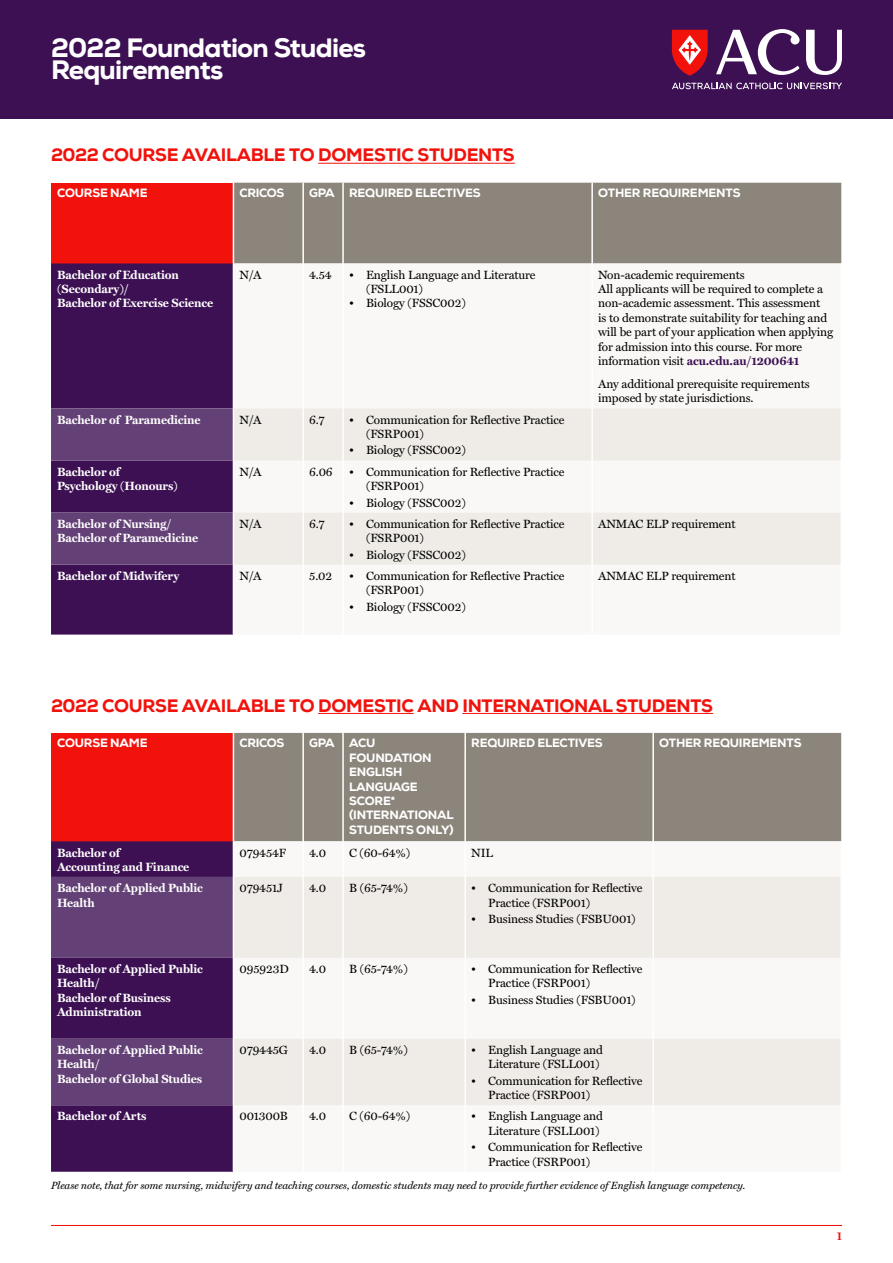
<style>
.page{position:relative;width:893px;height:1263px;background:#fff}
.page>*{position:absolute;margin:0;border:0;box-sizing:border-box;transform-origin:0 0}
.t1{font:800 26.55px/22.6px "Nexa";letter-spacing:-.03em;color:#fff}
.t2{font:800 18px "Nexa";letter-spacing:-.015em;color:#f2120c}
.t3{font:12px/14.4px "Miller Text";letter-spacing:-.01em;color:#000}
.t4{font:700 12px/14.4px "Miller Text";letter-spacing:-.01em;color:#fff}
.t5{font:800 12px/14.4px "Nexa";letter-spacing:-.015em;color:#fff}
.t6{font:700 11.25px "Miller Text";color:#f2120c}
.t7{font:italic 10.5px "Miller Text";letter-spacing:-.01em;color:#000}
.s1{font-weight:700;color:#3c1053}
</style>
<div class="page">
<div style="left:0;top:0;width:893px;height:118px;background:#3c1053"></div>
<svg style="left:672px;top:30px;width:36px;height:46px"></svg>
<svg style="left:672px;top:83px;width:170px;height:6px"></svg>
<svg style="left:806px;top:30px;width:36px;height:45px"></svg>
<svg style="left:716px;top:29px;width:83px;height:46px"></svg>
<hr style="left:51px;top:1225px;width:791px;height:1px;background:#f2120c">
<hr style="left:318px;top:163px;width:197px;height:1px;background:#f2120c">
<div style="left:51px;top:183px;width:182px;height:80px;background:#f2120c"></div>
<div style="left:234px;top:183px;width:607px;height:80px;background:#8c857b"></div>
<div style="left:51px;top:263px;width:182px;height:372px;background:#3c1053"></div>
<svg style="left:51px;top:408px;width:182px;height:157px"></svg>
<svg style="left:234px;top:408px;width:606px;height:157px;fill:#efebe6"></svg>
<hr style="left:302px;top:408px;width:2px;height:52px;background:#fff">
<hr style="left:342px;top:408px;width:2px;height:52px;background:#fff">
<hr style="left:591px;top:408px;width:2px;height:52px;background:#fff">
<hr style="left:302px;top:460px;width:2px;height:53px;background:#fff">
<hr style="left:342px;top:460px;width:2px;height:53px;background:#fff">
<hr style="left:591px;top:460px;width:2px;height:53px;background:#fff">
<hr style="left:302px;top:513px;width:2px;height:52px;background:#fff">
<hr style="left:342px;top:513px;width:2px;height:52px;background:#fff">
<hr style="left:591px;top:513px;width:2px;height:52px;background:#fff">
<hr style="left:302px;top:183px;width:2px;height:80px;background:#fff">
<hr style="left:342px;top:183px;width:2px;height:80px;background:#fff">
<hr style="left:591px;top:183px;width:2px;height:80px;background:#fff">
<hr style="left:318px;top:713px;width:96px;height:1px;background:#f2120c">
<hr style="left:462px;top:713px;width:251px;height:1px;background:#f2120c">
<div style="left:51px;top:733px;width:182px;height:108px;background:#f2120c"></div>
<div style="left:234px;top:733px;width:607px;height:108px;background:#8c857b"></div>
<div style="left:51px;top:841px;width:182px;height:331px;background:#3c1053"></div>
<div style="left:234px;top:841px;width:606px;height:265px;background:#f9f8f6"></div>
<svg style="left:51px;top:877px;width:182px;height:228px"></svg>
<svg style="left:234px;top:877px;width:606px;height:228px;fill:#efebe6"></svg>
<hr style="left:302px;top:841px;width:2px;height:36px;background:#fff">
<hr style="left:342px;top:841px;width:2px;height:36px;background:#fff">
<hr style="left:464px;top:841px;width:2px;height:36px;background:#fff">
<hr style="left:652px;top:841px;width:2px;height:36px;background:#fff">
<hr style="left:302px;top:877px;width:2px;height:81px;background:#fff">
<hr style="left:342px;top:877px;width:2px;height:81px;background:#fff">
<hr style="left:464px;top:877px;width:2px;height:81px;background:#fff">
<hr style="left:652px;top:877px;width:2px;height:81px;background:#fff">
<hr style="left:302px;top:958px;width:2px;height:81px;background:#fff">
<hr style="left:342px;top:958px;width:2px;height:81px;background:#fff">
<hr style="left:464px;top:958px;width:2px;height:81px;background:#fff">
<hr style="left:652px;top:958px;width:2px;height:81px;background:#fff">
<hr style="left:302px;top:1039px;width:2px;height:66px;background:#fff">
<hr style="left:342px;top:1039px;width:2px;height:66px;background:#fff">
<hr style="left:464px;top:1039px;width:2px;height:66px;background:#fff">
<hr style="left:652px;top:1039px;width:2px;height:66px;background:#fff">
<hr style="left:302px;top:1105px;width:2px;height:67px;background:#fff">
<hr style="left:342px;top:1105px;width:2px;height:67px;background:#fff">
<hr style="left:464px;top:1105px;width:2px;height:67px;background:#fff">
<hr style="left:652px;top:1105px;width:2px;height:67px;background:#fff">
<hr style="left:302px;top:733px;width:2px;height:108px;background:#fff">
<hr style="left:342px;top:733px;width:2px;height:108px;background:#fff">
<hr style="left:464px;top:733px;width:2px;height:108px;background:#fff">
<hr style="left:652px;top:733px;width:2px;height:108px;background:#fff">
<h1 class="t1" style="left:51px;top:36px;width:317px">2022 Foundation Studies<br>Requirements</h1>
<h2 class="t2" style="left:51px;top:144px;width:465px">2022 COURSE AVAILABLE TO DOMESTIC STUDENTS</h2>
<p class="t5" style="left:57px;top:186px;width:92px">COURSE NAME</p>
<p class="t5" style="left:239px;top:186px;width:46px">CRICOS</p>
<p class="t5" style="left:309px;top:186px;width:173px">GPA REQUIRED ELECTIVES</p>
<p class="t5" style="left:598px;top:186px;width:144px">OTHER REQUIREMENTS</p>
<p class="t4" style="left:57px;top:267px;width:158px">Bachelor of Education (Secondary)/<br>Bachelor of Exercise Science</p>
<p class="t3" style="left:239px;top:266px;width:23px">N/A</p>
<p class="t3" style="left:309px;top:266px;width:24px">4.54</p>
<p class="t3" style="left:366px;top:266px;width:171px;text-indent:-17px">• English Language and Literature (FSLL001)</p>
<p class="t3" style="left:349px;top:295px;width:118px">• Biology (FSSC002)</p>
<p class="t4" style="left:57px;top:412px;width:145px">Bachelor of Paramedicine</p>
<p class="t3" style="left:239px;top:411px;width:23px">N/A</p>
<p class="t3" style="left:309px;top:411px;width:17px">6.7</p>
<p class="t3" style="left:366px;top:411px;width:200px;text-indent:-17px">• Communication for Reflective Practice (FSRP001)</p>
<p class="t3" style="left:349px;top:442px;width:118px">• Biology (FSSC002)</p>
<p class="t4" style="left:57px;top:464px;width:122px">Bachelor of<br>Psychology (Honours)</p>
<p class="t3" style="left:239px;top:463px;width:23px">N/A</p>
<p class="t3" style="left:309px;top:463px;width:25px">6.06</p>
<p class="t3" style="left:366px;top:463px;width:200px;text-indent:-17px">• Communication for Reflective Practice (FSRP001)</p>
<p class="t3" style="left:349px;top:494px;width:118px">• Biology (FSSC002)</p>
<p class="t4" style="left:57px;top:516px;width:143px">Bachelor of Nursing/<br>Bachelor of Paramedicine</p>
<p class="t3" style="left:239px;top:516px;width:23px">N/A</p>
<p class="t3" style="left:309px;top:516px;width:17px">6.7</p>
<p class="t3" style="left:366px;top:516px;width:200px;text-indent:-17px">• Communication for Reflective Practice (FSRP001)</p>
<p class="t3" style="left:349px;top:546px;width:118px">• Biology (FSSC002)</p>
<p class="t4" style="left:57px;top:568px;width:124px">Bachelor of Midwifery</p>
<p class="t3" style="left:239px;top:568px;width:23px">N/A</p>
<p class="t3" style="left:309px;top:568px;width:25px">5.02</p>
<p class="t3" style="left:366px;top:568px;width:200px;text-indent:-17px">• Communication for Reflective Practice (FSRP001)</p>
<p class="t3" style="left:349px;top:599px;width:118px">• Biology (FSSC002)</p>
<p class="t3" style="left:598px;top:266px;width:237px">Non-academic requirements<br>All applicants will be required to complete a non-academic assessment. This assessment<br>is to demonstrate suitability for teaching and will be part of your application when applying for admission into this course. For more information visit <span class="s1">acu.edu.au/1200641</span></p>
<p class="t3" style="left:598px;top:376px;width:213px">Any additional prerequisite requirements imposed by state jurisdictions.</p>
<p class="t3" style="left:598px;top:516px;width:139px">ANMAC ELP requirement</p>
<p class="t3" style="left:598px;top:568px;width:139px">ANMAC ELP requirement</p>
<h2 class="t2" style="left:51px;top:694px;width:663px">2022 COURSE AVAILABLE TO DOMESTIC AND INTERNATIONAL STUDENTS</h2>
<p class="t5" style="left:57px;top:736px;width:92px">COURSE NAME</p>
<p class="t5" style="left:239px;top:736px;width:46px">CRICOS</p>
<p class="t5" style="left:349px;top:736px;width:106px;text-indent:-40px">GPA ACU<br>FOUNDATION<br>ENGLISH<br>LANGUAGE<br>SCORE* (INTERNATIONAL<br>STUDENTS ONLY)</p>
<p class="t5" style="left:471px;top:736px;width:133px">REQUIRED ELECTIVES</p>
<p class="t5" style="left:659px;top:736px;width:144px">OTHER REQUIREMENTS</p>
<p class="t4" style="left:57px;top:845px;width:134px">Bachelor of<br>Accounting and Finance</p>
<p class="t3" style="left:239px;top:844px;width:48px">079454F</p>
<p class="t3" style="left:309px;top:844px;width:18px">4.0</p>
<p class="t3" style="left:349px;top:844px;width:63px">C (60-64%)</p>
<p class="t3" style="left:471px;top:844px;width:23px">NIL</p>
<p class="t4" style="left:57px;top:880px;width:147px">Bachelor of Applied Public<br>Health</p>
<p class="t3" style="left:239px;top:880px;width:45px">079451J</p>
<p class="t3" style="left:309px;top:880px;width:18px">4.0</p>
<p class="t3" style="left:349px;top:880px;width:60px">B (65-74%)</p>
<p class="t3" style="left:488px;top:880px;width:156px;text-indent:-17px">• Communication for Reflective<br>Practice (FSRP001)</p>
<p class="t3" style="left:471px;top:911px;width:166px">• Business Studies (FSBU001)</p>
<p class="t4" style="left:57px;top:961px;width:147px">Bachelor of Applied Public<br>Health/<br>Bachelor of Business<br>Administration</p>
<p class="t3" style="left:239px;top:961px;width:51px">095923D</p>
<p class="t3" style="left:309px;top:961px;width:18px">4.0</p>
<p class="t3" style="left:349px;top:961px;width:60px">B (65-74%)</p>
<p class="t3" style="left:488px;top:961px;width:156px;text-indent:-17px">• Communication for Reflective<br>Practice (FSRP001)</p>
<p class="t3" style="left:471px;top:992px;width:166px">• Business Studies (FSBU001)</p>
<p class="t4" style="left:57px;top:1042px;width:147px">Bachelor of Applied Public<br>Health/<br>Bachelor of Global Studies</p>
<p class="t3" style="left:239px;top:1042px;width:50px">079445G</p>
<p class="t3" style="left:309px;top:1042px;width:18px">4.0</p>
<p class="t3" style="left:349px;top:1042px;width:60px">B (65-74%)</p>
<p class="t3" style="left:488px;top:1042px;width:116px;text-indent:-17px">• English Language and<br>Literature (FSLL001)</p>
<p class="t3" style="left:488px;top:1073px;width:156px;text-indent:-17px">• Communication for Reflective<br>Practice (FSRP001)</p>
<p class="t4" style="left:57px;top:1108px;width:91px">Bachelor of Arts</p>
<p class="t3" style="left:239px;top:1108px;width:50px">001300B</p>
<p class="t3" style="left:309px;top:1108px;width:18px">4.0</p>
<p class="t3" style="left:349px;top:1108px;width:63px">C (60-64%)</p>
<p class="t3" style="left:488px;top:1108px;width:116px;text-indent:-17px">• English Language and<br>Literature (FSLL001)</p>
<p class="t3" style="left:488px;top:1139px;width:156px;text-indent:-17px">• Communication for Reflective<br>Practice (FSRP001)</p>
<p class="t7" style="left:51px;top:1177px;width:696px">Please note, that for some nursing, midwifery and teaching courses, domestic students may need to provide further evidence of English language competency.</p>
<p class="t6" style="left:837px;top:1227px;width:7px">1</p>
</div>
